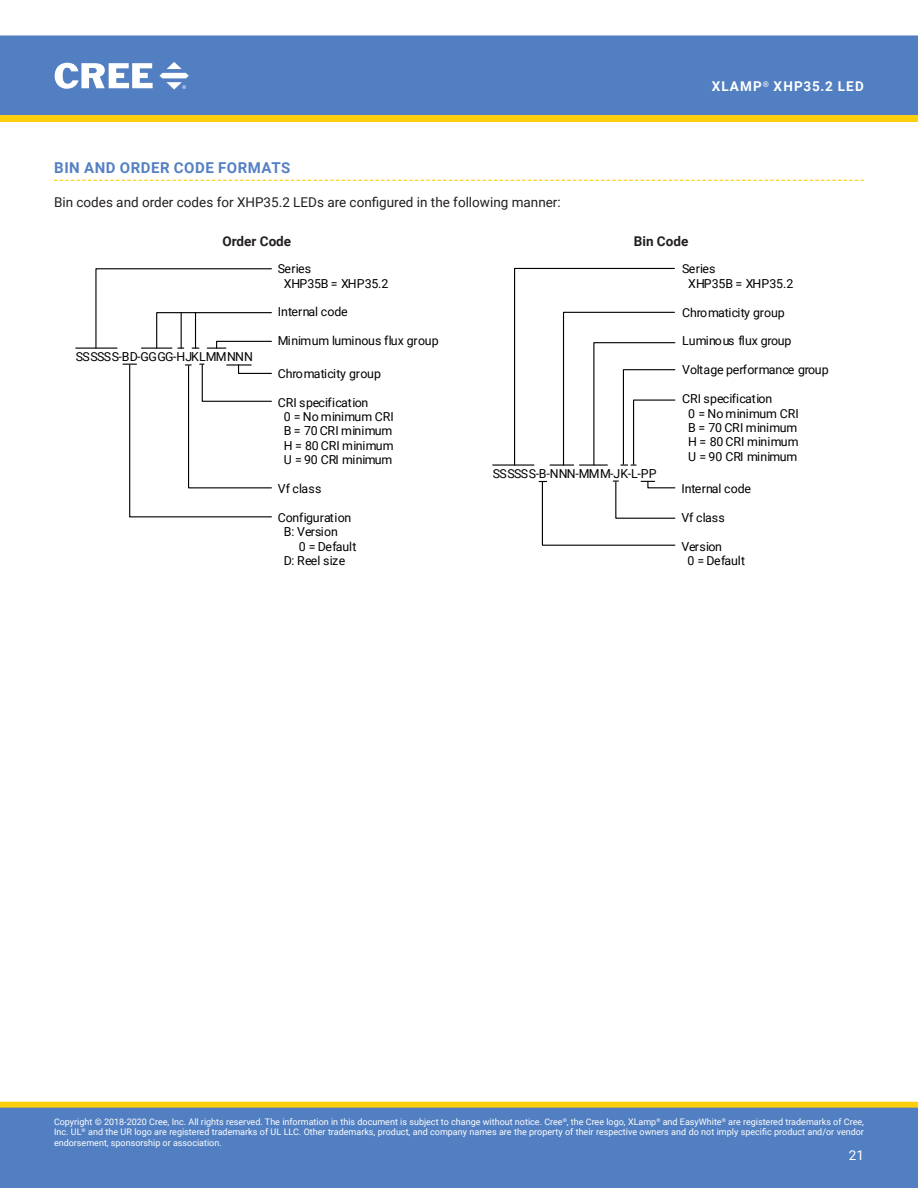
<style>
.page{position:relative;width:918px;height:1188px;background:#fff}
.page>*{position:absolute;margin:0;border:0;box-sizing:border-box;transform-origin:0 0}
.Section_heading_with{font:700 15px "Roboto";letter-spacing:.035em;color:#5580c3}
.t1{font:13.5px "Roboto";color:#231f20}
.t2{font:700 13.5px "Roboto";letter-spacing:.085em;color:#fff}
.t3{font:700 13.5px "Roboto";color:#231f20}
.t4{font:13.5px "Roboto";color:#fff}
.t5{font:12.45px "Roboto";letter-spacing:-.005em;color:#000}
.t6{font:12.3px/14.4px "Roboto";letter-spacing:-.005em;color:#000}
.t7{font:12.3px "Roboto";letter-spacing:.015em;color:#000}
.t8{font:9px/10.8px "Roboto";color:#fff;text-align:justify}
</style>
<div class="page">
<div style="left:1px;top:36px;width:916px;height:78px;background:#527fc1"></div>
<div style="left:0;top:35px;width:918px;height:80px;border:1px solid #527fc1"></div>
<svg style="left:55px;top:63px;width:98px;height:26px"></svg>
<svg style="left:159px;top:62px;width:30px;height:28px"></svg>
<div style="left:1px;top:1102px;width:916px;height:6px;background:#fcce0b"></div>
<div style="left:0;top:1102px;width:918px;height:6px;border:1px solid #fcce0b"></div>
<div style="left:0;top:1108px;width:918px;height:80px;background:#527fc1"></div>
<svg style="left:0;top:115px;width:918px;height:7px;background:#fbce0d"></svg>
<svg style="left:54px;top:180px;width:810px;height:1px"></svg>
<hr style="left:76px;top:348px;width:41px;height:1px;background:#000">
<svg style="left:95px;top:268px;width:177px;height:81px"></svg>
<hr style="left:195px;top:313px;width:1px;height:35px;background:#000">
<hr style="left:181px;top:313px;width:1px;height:35px;background:#000">
<svg style="left:123px;top:364px;width:149px;height:154px"></svg>
<hr style="left:493px;top:464px;width:41px;height:2px;background:#000">
<svg style="left:513px;top:267px;width:163px;height:199px"></svg>
<svg style="left:539px;top:480px;width:137px;height:66px"></svg>
<h2 class="t2" style="left:712px;top:77px;width:154px">XLAMP<sup>®</sup> XHP35.2 LED</h2>
<p class="Section_heading_with" style="left:54px;top:157px;width:238px">BIN AND ORDER CODE FORMATS</p>
<p class="t1" style="left:54px;top:192px;width:508px">Bin codes and order codes for XHP35.2 LEDs are configured in the following manner:</p>
<p class="t3" style="left:223px;top:232px;width:70px">Order Code</p>
<p class="t3" style="left:634px;top:232px;width:56px">Bin Code</p>
<p class="t6" style="left:76px;top:349px;width:179px">SSSSSS-BD-GGGG-HJKLMMNNN</p>
<p class="t5" style="left:278px;top:260px;width:35px">Series</p>
<p class="t6" style="left:284px;top:276px;width:106px">XHP35B = XHP35.2</p>
<p class="t5" style="left:278px;top:303px;width:71px">Internal code</p>
<p class="t6" style="left:278px;top:333px;width:162px">Minimum luminous flux group</p>
<p class="t6" style="left:278px;top:366px;width:105px">Chromaticity group</p>
<p class="t6" style="left:284px;top:394px;width:112px;text-indent:-6px">CRI specification<br>0 = No minimum CRI</p>
<p class="t5" style="left:284px;top:422px;width:110px">B = 70 CRI minimum</p>
<p class="t6" style="left:284px;top:438px;width:111px">H = 80 CRI minimum<br>U = 90 CRI minimum</p>
<p class="t6" style="left:278px;top:481px;width:45px">Vf class</p>
<p class="t6" style="left:284px;top:510px;width:69px;text-indent:-6px">Configuration<br>B: Version</p>
<p class="t5" style="left:299px;top:537px;width:60px">0 = Default</p>
<p class="t7" style="left:284px;top:552px;width:63px">D: Reel size</p>
<p class="t6" style="left:493px;top:466px;width:165px">SSSSSS-B-NNN-MMM-JK-L-PP</p>
<p class="t6" style="left:688px;top:261px;width:107px;text-indent:-6px">Series<br>XHP35B = XHP35.2</p>
<p class="t6" style="left:682px;top:305px;width:104px">Chromaticity group</p>
<p class="t6" style="left:682px;top:333px;width:111px">Luminous flux group</p>
<p class="t5" style="left:682px;top:361px;width:148px">Voltage performance group</p>
<p class="t6" style="left:688px;top:391px;width:112px;text-indent:-6px">CRI specification<br>0 = No minimum CRI<br>B = 70 CRI minimum<br>H = 80 CRI minimum<br>U = 90 CRI minimum</p>
<p class="t6" style="left:681px;top:481px;width:71px">Internal code</p>
<p class="t6" style="left:681px;top:510px;width:45px">Vf class</p>
<p class="t5" style="left:681px;top:538px;width:42px">Version</p>
<p class="t6" style="left:687px;top:553px;width:60px">0 = Default</p>
<p class="t8" style="left:54px;top:1116px;width:812px">Copyright © 2018-2020 Cree, Inc. All rights reserved. The information in this document is subject to change without notice. Cree<sup>®</sup>, the Cree logo, XLamp<sup>®</sup> and EasyWhite<sup>®</sup> are registered trademarks of Cree, Inc. UL<sup>®</sup> and the UR logo are registered trademarks of UL LLC. Other trademarks, product, and company names are the property of their respective owners and do not imply specific product and/or vendor endorsement, sponsorship or association.</p>
<h2 class="t4" style="left:849px;top:1145px;width:17px">21</h2>
</div>
